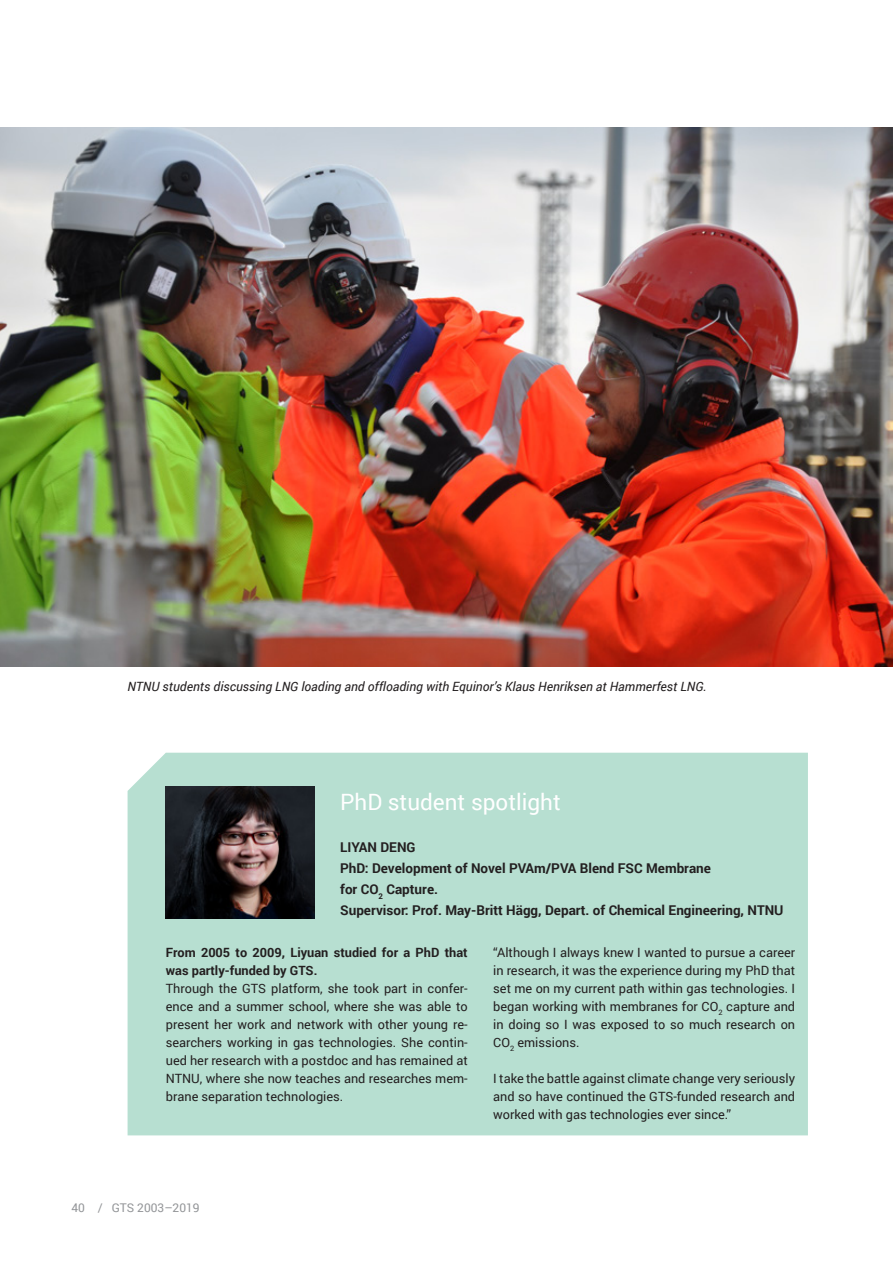
<style>
.page{position:relative;width:893px;height:1263px;background:#fff}
.page>*{position:absolute;margin:0;border:0;box-sizing:border-box;transform-origin:0 0}
.brødtekst{font:22.5px "Roboto";color:#fff}
.brødtekst-2{font:700 13.5px "Roboto";color:#231f20}
.brødtekst-3{font:12.75px/18px "Roboto";color:#231f20;text-align:justify}
.billedtekst{font:italic 12.75px "Roboto";color:#231f20}
.avsnitt{font:700 12.75px/18px "Roboto";color:#231f20}
.t1{font:12px "Roboto";color:#939598}
</style>
<div class="page">
<img style="left:0;top:128px;width:893px;height:538px">
<div style="left:128px;top:753px;width:680px;height:382px;background:#b7dfd1"></div>
<img style="left:166px;top:787px;width:149px;height:131px">
<p class="billedtekst" style="left:128px;top:677px;width:581px">NTNU students discussing LNG loading and offloading with Equinor’s Klaus Henriksen at Hammerfest LNG.</p>
<p class="brødtekst" style="left:340px;top:786px;width:222px">PhD student spotlight</p>
<p class="brødtekst-2" style="left:340px;top:838px;width:77px">LIYAN DENG</p>
<p class="brødtekst-2" style="left:340px;top:859px;width:372px">PhD: Development of Novel PVAm/PVA Blend FSC Membrane</p>
<p class="brødtekst-2" style="left:340px;top:880px;width:99px">for CO<sub>2</sub> Capture.</p>
<p class="brødtekst-2" style="left:340px;top:901px;width:445px">Supervisor: Prof. May-Britt Hägg, Depart. of Chemical Engineering, NTNU</p>
<p class="avsnitt" style="left:166px;top:943px;width:303px">From 2005 to 2009, Liyuan studied for a PhD that was partly-funded by GTS.</p>
<p class="brødtekst-3" style="left:166px;top:979px;width:303px">Through the GTS platform, she took part in confer&shy;ence and a summer school, where she was able to present her work and network with other young re&shy;searchers working in gas technologies. She contin&shy;ued her research with a postdoc and has remained at NTNU, where she now teaches and researches mem&shy;brane separation technologies.</p>
<p class="brødtekst-3" style="left:493px;top:943px;width:303px">“Although I always knew I wanted to pursue a career in research, it was the experience during my PhD that set me on my current path within gas technologies. I began working with membranes for CO<sub>2</sub> capture and in doing so I was exposed to so much research on CO<sub>2</sub> emissions.</p>
<p class="brødtekst-3" style="left:493px;top:1069px;width:303px">I take the battle against climate change very seriously and so have continued the GTS-funded research and worked with gas technologies ever since.”</p>
<p class="t1" style="left:72px;top:1199px;width:130px">40 / GTS 2003–2019</p>
</div>
